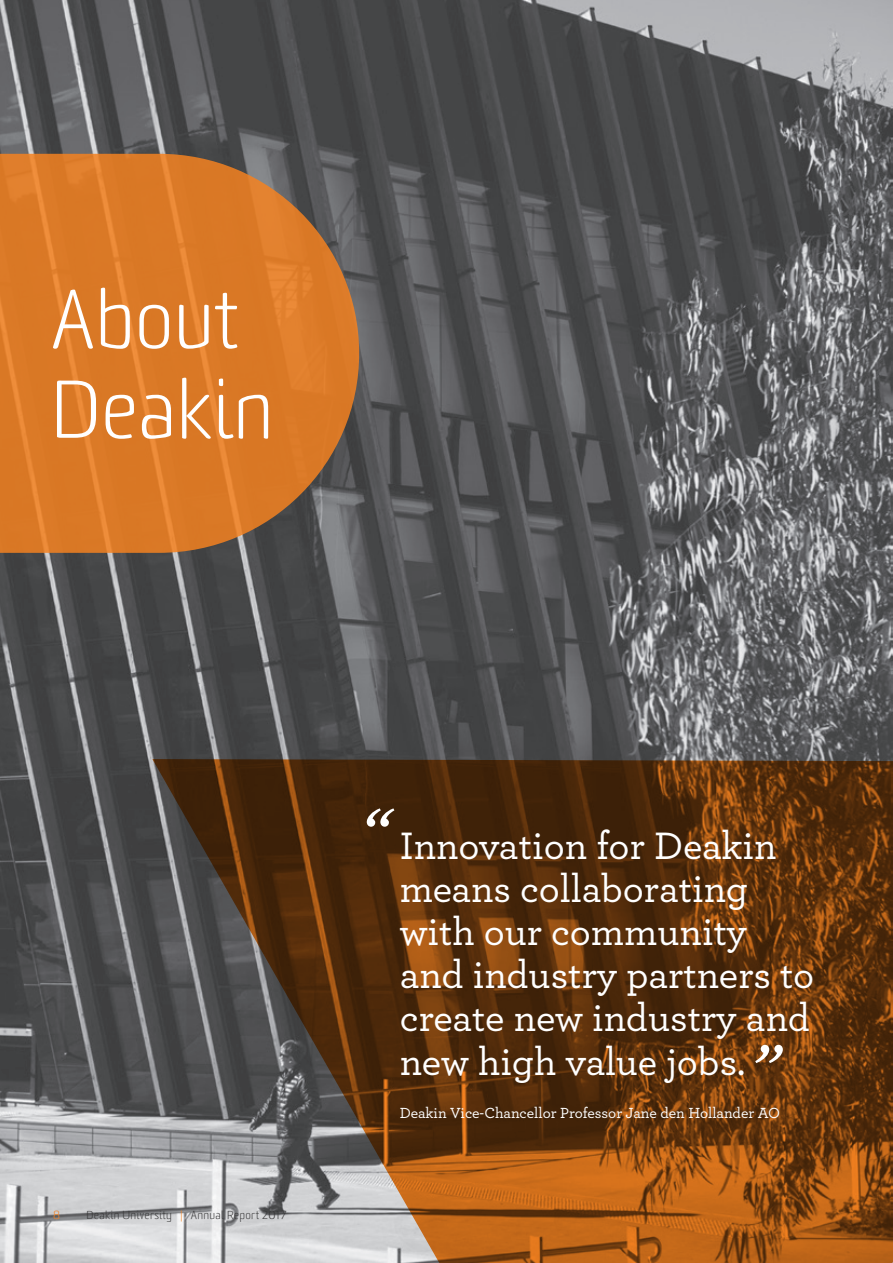
<style>
.page{position:relative;width:893px;height:1263px;background:#fff}
.page>*{position:absolute;margin:0;border:0;box-sizing:border-box;transform-origin:0 0}
.Large_header_-_white{font:300 79.5px "Sommet Rounded";color:#fff}
.Large_quote_-_white{font:500 40.05px/43.2px "Archer";color:#fff}
.Small_quote_-_white{font:500 15.3px "Archer";color:#fff}
.Page_number_footer{font:300 11.25px "Sommet Rounded";letter-spacing:.03em;color:#383839}
.Page_number_footer-2{font:300 11.25px "Sommet Rounded";color:#f58220}
.s1{color:#f58220}
</style>
<div class="page">
<img style="left:0;top:0;width:893px;height:1263px">
<svg style="left:152px;top:759px;width:741px;height:504px;background:#6e4725"></svg>
<svg style="left:0;top:154px;width:359px;height:399px;background:#cc762d"></svg>
<svg style="left:367px;top:808px;width:27px;height:19px"></svg>
<svg style="left:755px;top:1045px;width:28px;height:18px"></svg>
<p class="Large_header_-_white" style="left:51px;top:267px;width:189px">About</p>
<p class="Large_header_-_white" style="left:51px;top:357px;width:224px">Deakin</p>
<p class="Page_number_footer-2" style="left:53px;top:1208px;width:8px">8</p>
<p class="Page_number_footer" style="left:86px;top:1208px;width:201px">Deakin University <span class="s1">|</span> Annual Report 2017</p>
<p class="Large_quote_-_white" style="left:400px;top:822px;width:416px">Innovation for Deakin means collaborating with our community and industry partners to create new industry and new high value jobs.</p>
<p class="Small_quote_-_white" style="left:400px;top:1102px;width:382px">Deakin Vice-Chancellor Professor Jane den Hollander AO</p>
</div>
